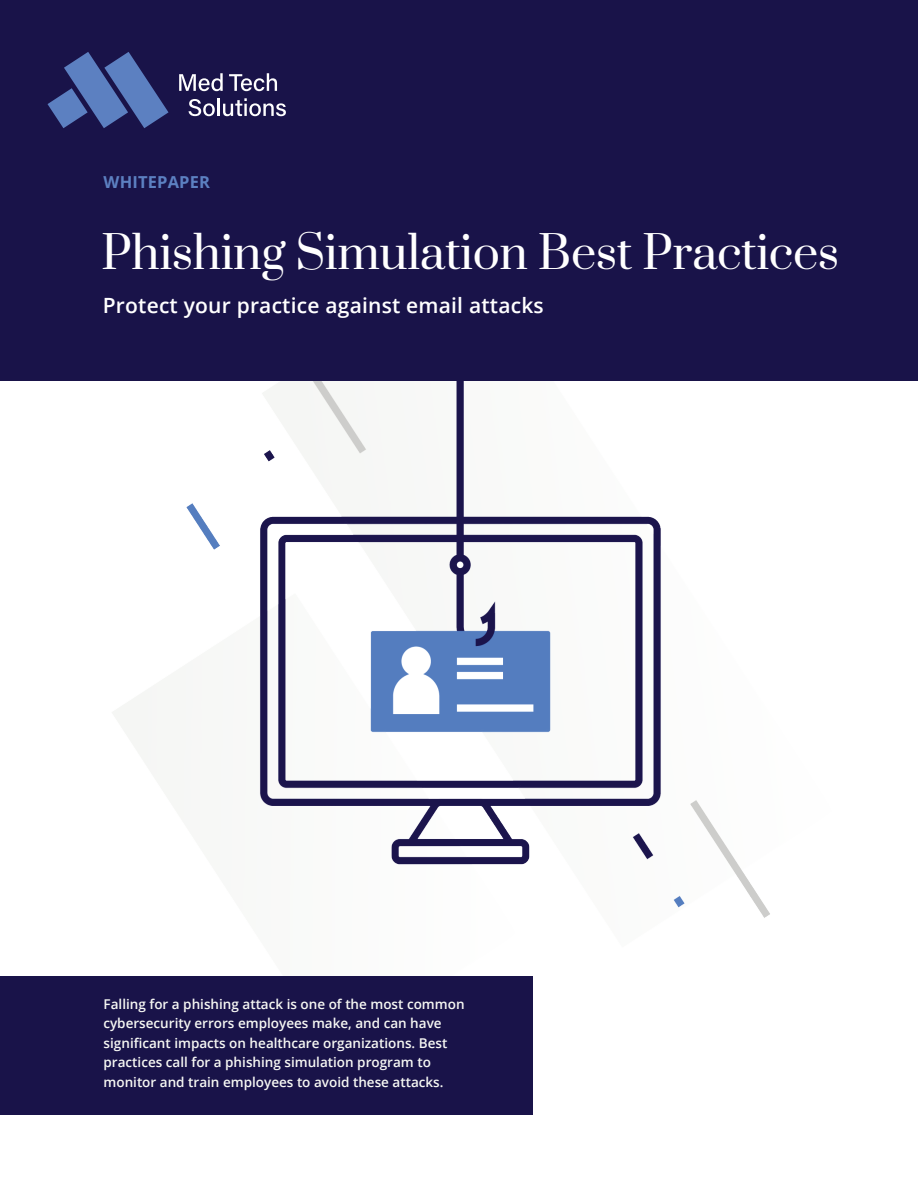
<style>
.page{position:relative;width:918px;height:1188px;background:#fff}
.page>*{position:absolute;margin:0;border:0;box-sizing:border-box;transform-origin:0 0}
.t1{font:45px "Prata";letter-spacing:-.01em;color:#fff}
.t2{font:600 21px "Open Sans";letter-spacing:.01em;color:#fff}
.t3{font:700 16.5px "Open Sans";letter-spacing:.01em;color:#5c80c1}
.t4{font:600 13.5px/19.5px "Open Sans";color:#f6f7f3}
</style>
<div class="page">
<img style="left:112px;top:381px;width:658px;height:718px">
<div style="left:0;top:976px;width:532px;height:139px;background:#191349"></div>
<div style="left:0;top:0;width:918px;height:381px;background:#191349"></div>
<svg style="left:48px;top:52px;width:121px;height:76px"></svg>
<svg style="left:179px;top:73px;width:44px;height:18px"></svg>
<svg style="left:229px;top:73px;width:48px;height:18px"></svg>
<svg style="left:189px;top:99px;width:26px;height:17px"></svg>
<hr style="left:217px;top:98px;width:3px;height:18px;background:#fff">
<svg style="left:223px;top:98px;width:63px;height:18px"></svg>
<p class="t3" style="left:104px;top:170px;width:108px">WHITEPAPER</p>
<h1 class="t1" style="left:101px;top:215px;width:740px">Phishing Simulation Best Practices</h1>
<h2 class="t2" style="left:103px;top:291px;width:442px">Protect your practice against email attacks</h2>
<p class="t4" style="left:103px;top:994px;width:363px">Falling for a phishing attack is one of the most common cybersecurity errors employees make, and can have significant impacts on healthcare organizations. Best practices call for a phishing simulation program to monitor and train employees to avoid these attacks.</p>
</div>
